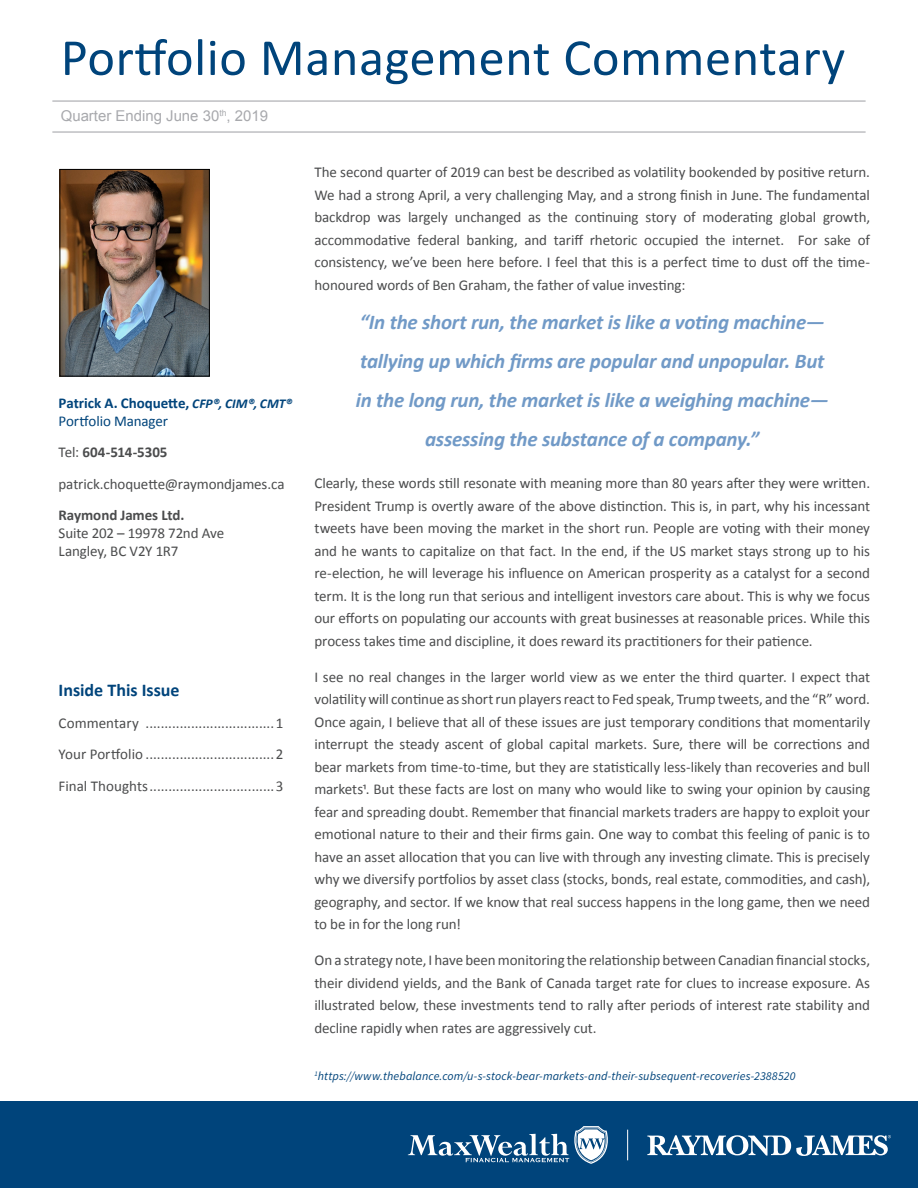
<style>
.page{position:relative;width:918px;height:1188px;background:#fff}
.page>*{position:absolute;margin:0;border:0;box-sizing:border-box;transform-origin:0 0}
.t1{font:52.5px "Calibri";letter-spacing:.01em;color:#00447b}
.t2{font:italic 700 21px/39px "Calibri";letter-spacing:-.01em;color:#719ac7;text-align:center}
.t3{font:700 18px "Calibri";color:#00447b}
.TOC_Subhead_1{font:15px/22.5px "Calibri";letter-spacing:-.005em;color:#4b4c4d;text-align:justify}
.t4{font:700 15px/18px "Calibri";letter-spacing:-.005em;color:#00447b}
.t5{font:15px "Arial";color:#a8a9ad}
.t6{font:700 15px "Calibri";color:#4b4c4d}
.t7{font:italic 12px "Source Sans Pro";letter-spacing:.01em;color:#00447b}
.s1{font-style:italic;font-size:13.5px}
.s2{font-weight:400}
.s3{font-weight:700}
</style>
<div class="page">
<div style="left:0;top:1102px;width:918px;height:86px;background:#00447b"></div>
<svg style="left:647px;top:1135px;width:244px;height:21px"></svg>
<hr style="left:627px;top:1130px;width:1px;height:30px;background:#fff">
<svg style="left:408px;top:1126px;width:200px;height:38px"></svg>
<hr style="left:52px;top:131px;width:814px;height:2px;background:#a8a9ad">
<hr style="left:52px;top:100px;width:814px;height:2px;background:#a8a9ad">
<img style="left:62px;top:171px;width:146px;height:203px">
<div style="left:60px;top:169px;width:150px;height:207px;border:1px solid #000"></div>
<h1 class="t1" style="left:61px;top:24px;width:786px">Portfolio Management Commentary</h1>
<p class="t5" style="left:61px;top:106px;width:209px">Quarter Ending June 30<sup>th</sup>, 2019</p>
<p class="t4" style="left:59px;top:394px;width:235px">Patrick A. Choquette, <span class="s1">CFP®, CIM®, CMT®<br></span><span class="s2">Portfolio Manager</span></p>
<p class="t6" style="left:59px;top:443px;width:111px"><span class="s2">Tel:</span> 604-514-5305</p>
<p class="TOC_Subhead_1" style="left:59px;top:473px;width:228px">patrick.choquette@raymondjames.ca</p>
<p class="TOC_Subhead_1" style="left:59px;top:506px;width:167px;line-height:18px;text-align:left"><span class="s3">Raymond James Ltd.<br></span>Suite 202 – 19978 72nd Ave<br>Langley, BC V2Y 1R7</p>
<p class="t3" style="left:59px;top:679px;width:123px">Inside This Issue</p>
<p class="TOC_Subhead_1" style="left:59px;top:712px;width:227px">Commentary ..................................1</p>
<p class="TOC_Subhead_1" style="left:59px;top:743px;width:227px">Your Portfolio ..................................2</p>
<p class="TOC_Subhead_1" style="left:59px;top:775px;width:227px">Final Thoughts.................................3</p>
<p class="TOC_Subhead_1" style="left:314px;top:161px;width:557px">The second quarter of 2019 can best be described as volatility bookended by positive return.<br>We had a strong April, a very challenging May, and a strong finish in June. The fundamental backdrop was largely unchanged as the continuing story of moderating global growth, accommodative federal banking, and tariff rhetoric occupied the internet. For sake of consistency, we’ve been here before. I feel that this is a perfect time to dust off the time&shy;honoured words of Ben Graham, the father of value investing:</p>
<p class="t2" style="left:356px;top:302px;width:474px">“In the short run, the market is like a voting machine— tallying up which firms are popular and unpopular. But in the long run, the market is like a weighing machine— assessing the substance of a company.”</p>
<p class="TOC_Subhead_1" style="left:314px;top:472px;width:557px">Clearly, these words still resonate with meaning more than 80 years after they were written.<br>President Trump is overtly aware of the above distinction. This is, in part, why his incessant tweets have been moving the market in the short run. People are voting with their money and he wants to capitalize on that fact. In the end, if the US market stays strong up to his re-election, he will leverage his influence on American prosperity as a catalyst for a second term. It is the long run that serious and intelligent investors care about. This is why we focus our efforts on populating our accounts with great businesses at reasonable prices. While this process takes time and discipline, it does reward its practitioners for their patience.</p>
<p class="TOC_Subhead_1" style="left:314px;top:666px;width:557px">I see no real changes in the larger world view as we enter the third quarter. I expect that volatility will continue as short run players react to Fed speak, Trump tweets, and the “R” word.<br>Once again, I believe that all of these issues are just temporary conditions that momentarily interrupt the steady ascent of global capital markets. Sure, there will be corrections and bear markets from time-to-time, but they are statistically less-likely than recoveries and bull markets1. But these facts are lost on many who would like to swing your opinion by causing fear and spreading doubt. Remember that financial markets traders are happy to exploit your emotional nature to their and their firms gain. One way to combat this feeling of panic is to have an asset allocation that you can live with through any investing climate. This is precisely why we diversify portfolios by asset class (stocks, bonds, real estate, commodities, and cash), geography, and sector. If we know that real success happens in the long game, then we need to be in for the long run!</p>
<p class="TOC_Subhead_1" style="left:314px;top:949px;width:557px">On a strategy note, I have been monitoring the relationship between Canadian financial stocks, their dividend yields, and the Bank of Canada target rate for clues to increase exposure. As illustrated below, these investments tend to rally after periods of interest rate stability and decline rapidly when rates are aggressively cut.</p>
<p class="t7" style="left:314px;top:1068px;width:483px"><sup>1</sup>https://www.thebalance.com/u-s-stock-bear-markets-and-their-subsequent-recoveries-2388520</p>
</div>
